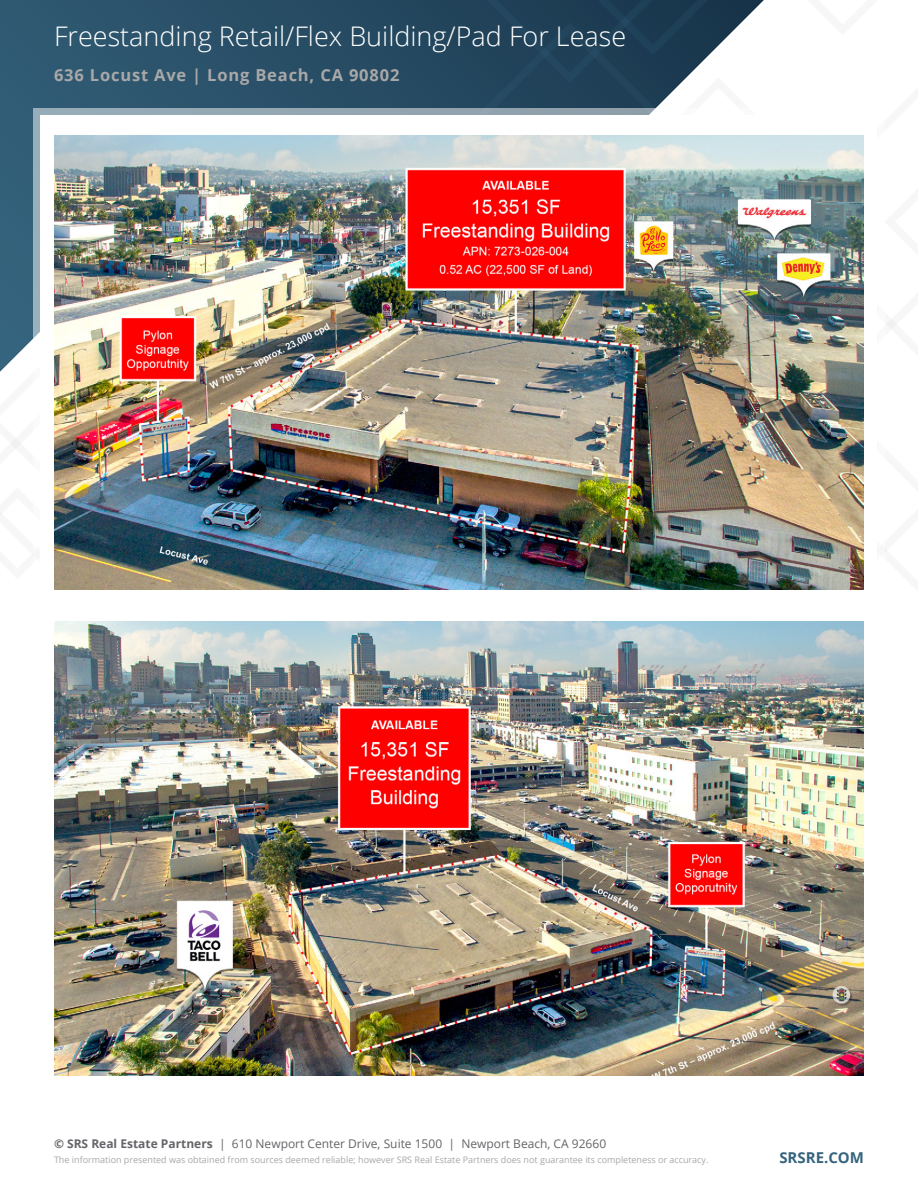
<style>
.page{position:relative;width:918px;height:1188px;background:#fff}
.page>*{position:absolute;margin:0;border:0;box-sizing:border-box;transform-origin:0 0}
.t1{font:300 27px "Open Sans";color:#fff}
.t2{font:700 16.5px "Open Sans";letter-spacing:.05em;color:#a9a8a9}
.t3{font:700 15px "Open Sans";color:#35647e}
.t4{font:12px "Open Sans";color:#646569}
.t5{font:9px "Open Sans";color:#a9a8a9}
.s1{font-weight:700}
</style>
<div class="page">
<svg style="left:0;top:0;width:350px;height:361px;background:#2d566e"></svg>
<div style="left:350px;top:0;width:106px;height:104px;background:#24485f"></div>
<svg style="left:456px;top:0;width:441px;height:329px"></svg>
<svg style="left:29px;top:104px;width:860px;height:451px"></svg>
<img style="left:54px;top:135px;width:810px;height:455px">
<img style="left:54px;top:621px;width:810px;height:455px">
<h1 class="t1" style="left:54px;top:18px;width:574px">Freestanding Retail/Flex Building/Pad For Lease</h1>
<h2 class="t2" style="left:54px;top:63px;width:347px">636 Locust Ave | Long Beach, CA 90802</h2>
<h3 class="t4" style="left:54px;top:1136px;width:554px"><span class="s1">© SRS Real Estate Partners</span> | 610 Newport Center Drive, Suite 1500 | Newport Beach, CA 92660</h3>
<p class="t5" style="left:54px;top:1153px;width:656px">The information presented was obtained from sources deemed reliable; however SRS Real Estate Partners does not guarantee its completeness or accuracy.</p>
<h3 class="t3" style="left:779px;top:1147px;width:86px">SRSRE.COM</h3>
</div>
